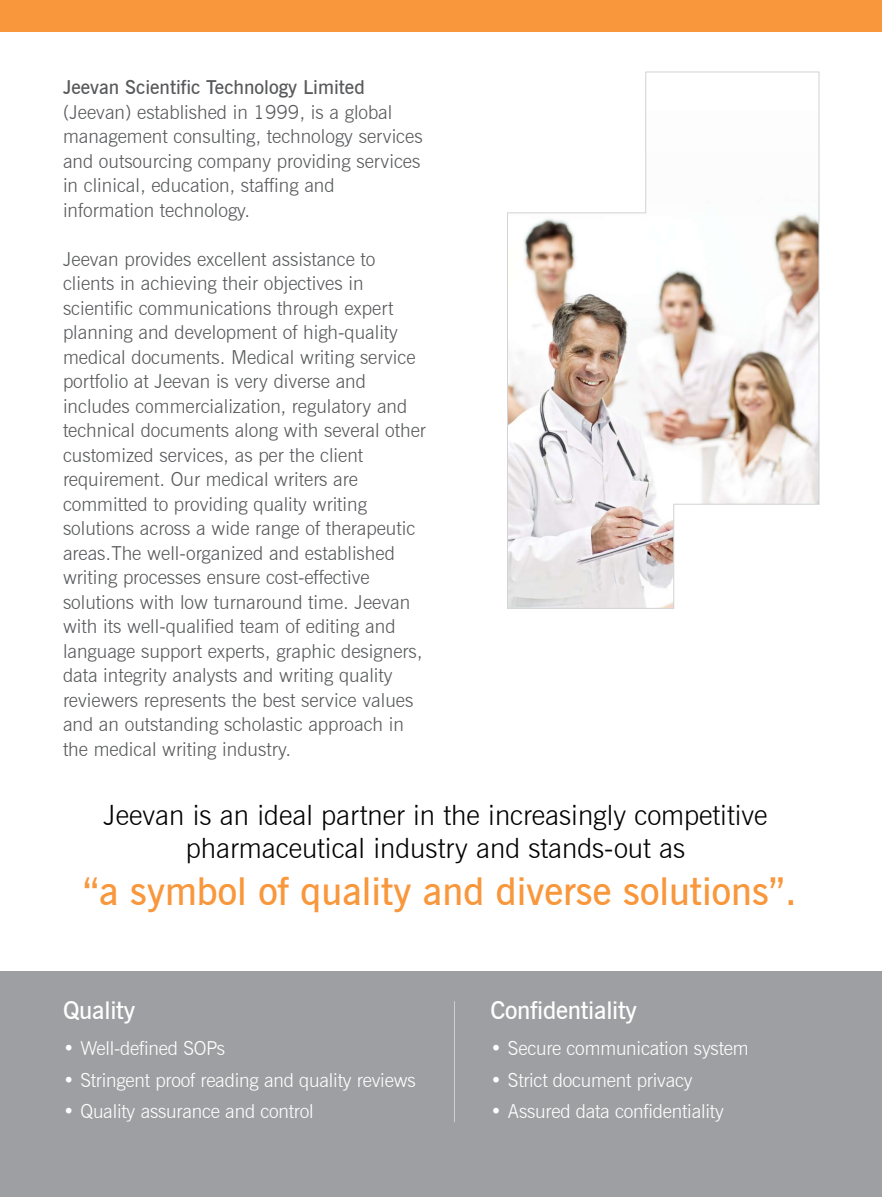
<style>
.page{position:relative;width:882px;height:1197px;background:#fff}
.page>*{position:absolute;margin:0;border:0;box-sizing:border-box;transform-origin:0 0}
.t1{font:600 38.5px "News Gothic BT";color:#f8973c}
.t2{font:300 28px/33.6px "News Gothic BT";color:#020202;text-align:center}
.t3{font:600 24.5px "News Gothic BT";letter-spacing:-.01em;color:#fff}
.t4{font:300 19.25px/24.5px "News Gothic BT";color:#58595b}
.t5{font:300 19.25px "News Gothic BT";letter-spacing:-.01em;color:#fff}
.s1{font-weight:600}
</style>
<div class="page">
<div style="left:0;top:0;width:882px;height:32px;background:#f8973c"></div>
<div style="left:0;top:972px;width:882px;height:225px;background:#9d9fa2"></div>
<hr style="left:454px;top:1001px;width:1px;height:121px;background:#fff">
<svg style="left:507px;top:71px;width:313px;height:538px"></svg>
<p class="t4" style="left:63px;top:75px;width:361px"><span class="s1">Jeevan Scientific Technology Limited </span>(Jeevan) established in 1999, is a global management consulting, technology services and outsourcing company providing services in clinical, education, staffing and information technology.</p>
<p class="t4" style="left:63px;top:247px;width:364px">Jeevan provides excellent assistance to clients in achieving their objectives in scientific communications through expert planning and development of high-quality medical documents. Medical writing service portfolio at Jeevan is very diverse and includes commercialization, regulatory and technical documents along with several other customized services, as per the client requirement. Our medical writers are committed to providing quality writing solutions across a wide range of therapeutic areas.The well-organized and established writing processes ensure cost-effective solutions with low turnaround time. Jeevan with its well-qualified team of editing and language support experts, graphic designers, data integrity analysts and writing quality reviewers represents the best service values and an outstanding scholastic approach in the medical writing industry.</p>
<p class="t2" style="left:103px;top:798px;width:666px">Jeevan is an ideal partner in the increasingly competitive pharmaceutical industry and stands-out as</p>
<p class="t1" style="left:83px;top:868px;width:715px">“a symbol of quality and diverse solutions”.</p>
<p class="t3" style="left:63px;top:995px;width:74px">Quality</p>
<p class="t5" style="left:63px;top:1037px;width:164px">• Well-defined SOPs</p>
<p class="t5" style="left:63px;top:1069px;width:354px">• Stringent proof reading and quality reviews</p>
<p class="t5" style="left:63px;top:1100px;width:252px">• Quality assurance and control</p>
<p class="t3" style="left:490px;top:995px;width:148px">Confidentiality</p>
<p class="t5" style="left:490px;top:1037px;width:260px">• Secure communication system</p>
<p class="t5" style="left:490px;top:1069px;width:204px">• Strict document privacy</p>
<p class="t5" style="left:490px;top:1100px;width:235px">• Assured data confidentiality</p>
</div>
